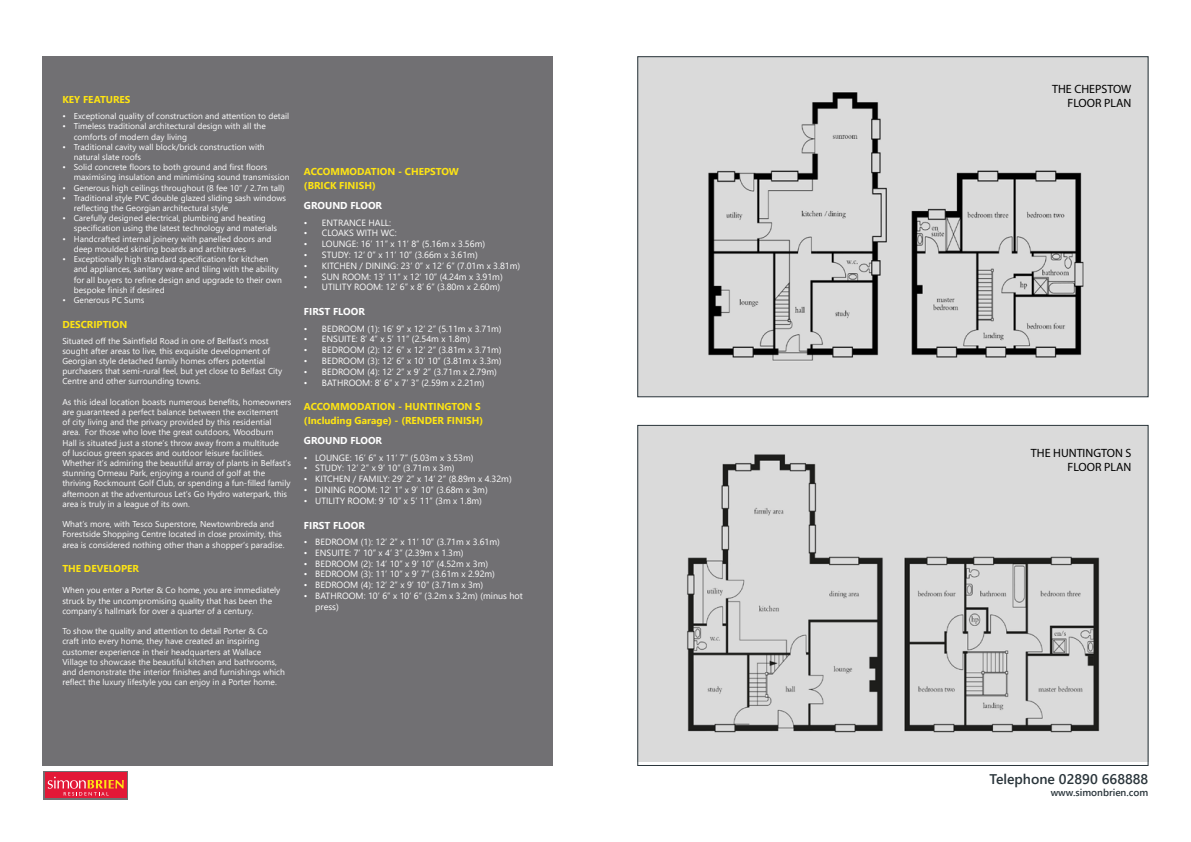
<style>
.page{position:relative;width:1191px;height:842px;background:#fff}
.page>*{position:absolute;margin:0;border:0;box-sizing:border-box;transform-origin:0 0}
.t1{font:600 14px "Segoe UI";color:#2a353b}
.t2{font:12px/14.4px "Myriad Pro";color:#000;text-align:right}
.t3{font:700 10px/14px "Segoe UI";color:#ffe512}
.t4{font:700 10px "Segoe UI";color:#fff}
.t5{font:600 10px "Segoe UI";color:#2a353b}
.t6{font:9px/10.8px "Segoe UI";color:#fff}
.t7{font:8.5px/10.2px "Segoe UI";color:#fff}
</style>
<div class="page">
<div style="left:43px;top:57px;width:510px;height:709px;background:#717073"></div>
<img style="left:639px;top:58px;width:507px;height:337px">
<img style="left:639px;top:427px;width:507px;height:335px">
<div style="left:43px;top:770px;width:86px;height:31px;background:#717073"></div>
<div style="left:45px;top:772px;width:82px;height:26px;background:#e31837"></div>
<svg style="left:48px;top:777px;width:76px;height:19px"></svg>
<h2 class="t2" style="left:1052px;top:81px;width:81px">THE CHEPSTOW</h2>
<p class="t3" style="left:62px;top:92px;width:70px">KEY FEATURES</p>
<h2 class="t2" style="left:1067px;top:96px;width:65px">FLOOR PLAN</h2>
<p class="t7" style="left:62px;top:110px;width:228px">• Exceptional quality of construction and attention to detail</p>
<p class="t7" style="left:74px;top:121px;width:194px;text-indent:-11px">• Timeless traditional architectural design with all the comforts of modern day living</p>
<p class="t7" style="left:74px;top:141px;width:192px;text-indent:-11px">• Traditional cavity wall block/brick construction with natural slate roofs</p>
<p class="t7" style="left:74px;top:161px;width:217px;text-indent:-11px">• Solid concrete floors to both ground and first floors maximising insulation and minimising sound transmission</p>
<p class="t7" style="left:62px;top:182px;width:224px">• Generous high ceilings throughout (8 fee 10” / 2.7m tall)</p>
<p class="t7" style="left:74px;top:192px;width:214px;text-indent:-11px">• Traditional style PVC double glazed sliding sash windows reflecting the Georgian architectural style</p>
<p class="t7" style="left:74px;top:212px;width:205px;text-indent:-11px">• Carefully designed electrical, plumbing and heating specification using the latest technology and materials</p>
<p class="t7" style="left:74px;top:233px;width:199px;text-indent:-11px">• Handcrafted internal joinery with panelled doors and deep moulded skirting boards and architraves</p>
<p class="t7" style="left:74px;top:253px;width:210px;text-indent:-11px">• Exceptionally high standard specification for kitchen and appliances, sanitary ware and tiling with the ability for all buyers to refine design and upgrade to their own bespoke finish if desired</p>
<p class="t7" style="left:62px;top:294px;width:84px">• Generous PC Sums</p>
<p class="t3" style="left:62px;top:316px;width:66px">DESCRIPTION</p>
<p class="t7" style="left:62px;top:335px;width:221px">Situated off the Saintfield Road in one of Belfast’s most sought after areas to live, this exquisite development of Georgian style detached family homes offers potential purchasers that semi-rural feel, but yet close to Belfast City Centre and other surrounding towns.</p>
<p class="t7" style="left:62px;top:396px;width:231px">As this ideal location boasts numerous benefits, homeowners are guaranteed a perfect balance between the excitement<br>of city living and the privacy provided by this residential<br>area. For those who love the great outdoors, Woodburn<br>Hall is situated just a stone’s throw away from a multitude<br>of luscious green spaces and outdoor leisure facilities.<br>Whether it’s admiring the beautiful array of plants in Belfast’s stunning Ormeau Park, enjoying a round of golf at the thriving Rockmount Golf Club, or spending a fun-filled family afternoon at the adventurous Let’s Go Hydro waterpark, this area is truly in a league of its own.</p>
<p class="t7" style="left:62px;top:518px;width:224px">What’s more, with Tesco Superstore, Newtownbreda and<br>Forestside Shopping Centre located in close proximity, this area is considered nothing other than a shopper’s paradise.</p>
<p class="t3" style="left:62px;top:561px;width:78px">THE DEVELOPER</p>
<p class="t7" style="left:62px;top:584px;width:219px">When you enter a Porter &amp; Co home, you are immediately struck by the uncompromising quality that has been the company’s hallmark for over a quarter of a century.</p>
<p class="t7" style="left:62px;top:625px;width:224px">To show the quality and attention to detail Porter &amp; Co craft into every home, they have created an inspiring customer experience in their headquarters at Wallace Village to showcase the beautiful kitchen and bathrooms, and demonstrate the interior finishes and furnishings which reflect the luxury lifestyle you can enjoy in a Porter home.</p>
<p class="t3" style="left:304px;top:164px;width:156px">ACCOMMODATION - CHEPSTOW (BRICK FINISH)</p>
<p class="t4" style="left:304px;top:196px;width:80px">GROUND FLOOR</p>
<p class="t6" style="left:304px;top:216px;width:89px">• ENTRANCE HALL:</p>
<p class="t6" style="left:304px;top:227px;width:94px">• CLOAKS WITH WC:</p>
<p class="t6" style="left:304px;top:238px;width:183px">• LOUNGE: 16’ 11” x 11’ 8” (5.16m x 3.56m)</p>
<p class="t6" style="left:304px;top:249px;width:175px">• STUDY: 12’ 0” x 11’ 10” (3.66m x 3.61m)</p>
<p class="t6" style="left:304px;top:259px;width:218px">• KITCHEN / DINING: 23’ 0” x 12’ 6” (7.01m x 3.81m)</p>
<p class="t6" style="left:304px;top:270px;width:200px">• SUN ROOM: 13’ 11” x 12’ 10” (4.24m x 3.91m)</p>
<p class="t6" style="left:304px;top:281px;width:198px">• UTILITY ROOM: 12’ 6” x 8’ 6” (3.80m x 2.60m)</p>
<p class="t4" style="left:304px;top:302px;width:62px">FIRST FLOOR</p>
<p class="t6" style="left:304px;top:322px;width:199px">• BEDROOM (1): 16’ 9” x 12’ 2” (5.11m x 3.71m)</p>
<p class="t6" style="left:304px;top:333px;width:168px">• ENSUITE: 8’ 4” x 5’ 11” (2.54m x 1.8m)</p>
<p class="t6" style="left:304px;top:344px;width:199px">• BEDROOM (2): 12’ 6” x 12’ 2” (3.81m x 3.71m)</p>
<p class="t6" style="left:304px;top:355px;width:199px">• BEDROOM (3): 12’ 6” x 10’ 10” (3.81m x 3.3m)</p>
<p class="t6" style="left:304px;top:365px;width:194px">• BEDROOM (4): 12’ 2” x 9’ 2” (3.71m x 2.79m)</p>
<p class="t6" style="left:304px;top:376px;width:182px">• BATHROOM: 8’ 6” x 7’ 3” (2.59m x 2.21m)</p>
<p class="t3" style="left:304px;top:399px;width:181px">ACCOMMODATION - HUNTINGTON S (Including Garage) - (RENDER FINISH)</p>
<p class="t4" style="left:304px;top:431px;width:80px">GROUND FLOOR</p>
<p class="t6" style="left:304px;top:451px;width:171px">• LOUNGE: 16’ 6” x 11’ 7” (5.03m x 3.53m)</p>
<p class="t6" style="left:304px;top:462px;width:152px">• STUDY: 12’ 2” x 9’ 10” (3.71m x 3m)</p>
<p class="t6" style="left:304px;top:473px;width:209px">• KITCHEN / FAMILY: 29’ 2” x 14’ 2” (8.89m x 4.32m)</p>
<p class="t6" style="left:304px;top:484px;width:185px">• DINING ROOM: 12’ 1” x 9’ 10” (3.68m x 3m)</p>
<p class="t6" style="left:304px;top:494px;width:179px">• UTILITY ROOM: 9’ 10” x 5’ 11” (3m x 1.8m)</p>
<p class="t4" style="left:304px;top:516px;width:62px">FIRST FLOOR</p>
<p class="t6" style="left:304px;top:536px;width:197px">• BEDROOM (1): 12’ 2” x 11’ 10” (3.71m x 3.61m)</p>
<p class="t6" style="left:304px;top:546px;width:161px">• ENSUITE: 7’ 10” x 4’ 3” (2.39m x 1.3m)</p>
<p class="t6" style="left:304px;top:557px;width:186px">• BEDROOM (2): 14’ 10” x 9’ 10” (4.52m x 3m)</p>
<p class="t6" style="left:304px;top:568px;width:192px">• BEDROOM (3): 11’ 10” x 9’ 7” (3.61m x 2.92m)</p>
<p class="t6" style="left:304px;top:579px;width:181px">• BEDROOM (4): 12’ 2” x 9’ 10” (3.71m x 3m)</p>
<p class="t6" style="left:315px;top:590px;width:209px;text-indent:-11px">• BATHROOM: 10’ 6” x 10’ 6” (3.2m x 3.2m) (minus hot press)</p>
<h2 class="t2" style="left:1031px;top:445px;width:102px">THE HUNTINGTON S<br>FLOOR PLAN</h2>
<h1 class="t1" style="left:989px;top:766px;width:160px">Telephone 02890 668888</h1>
<p class="t5" style="left:1050px;top:783px;width:99px">www.simonbrien.com</p>
</div>
